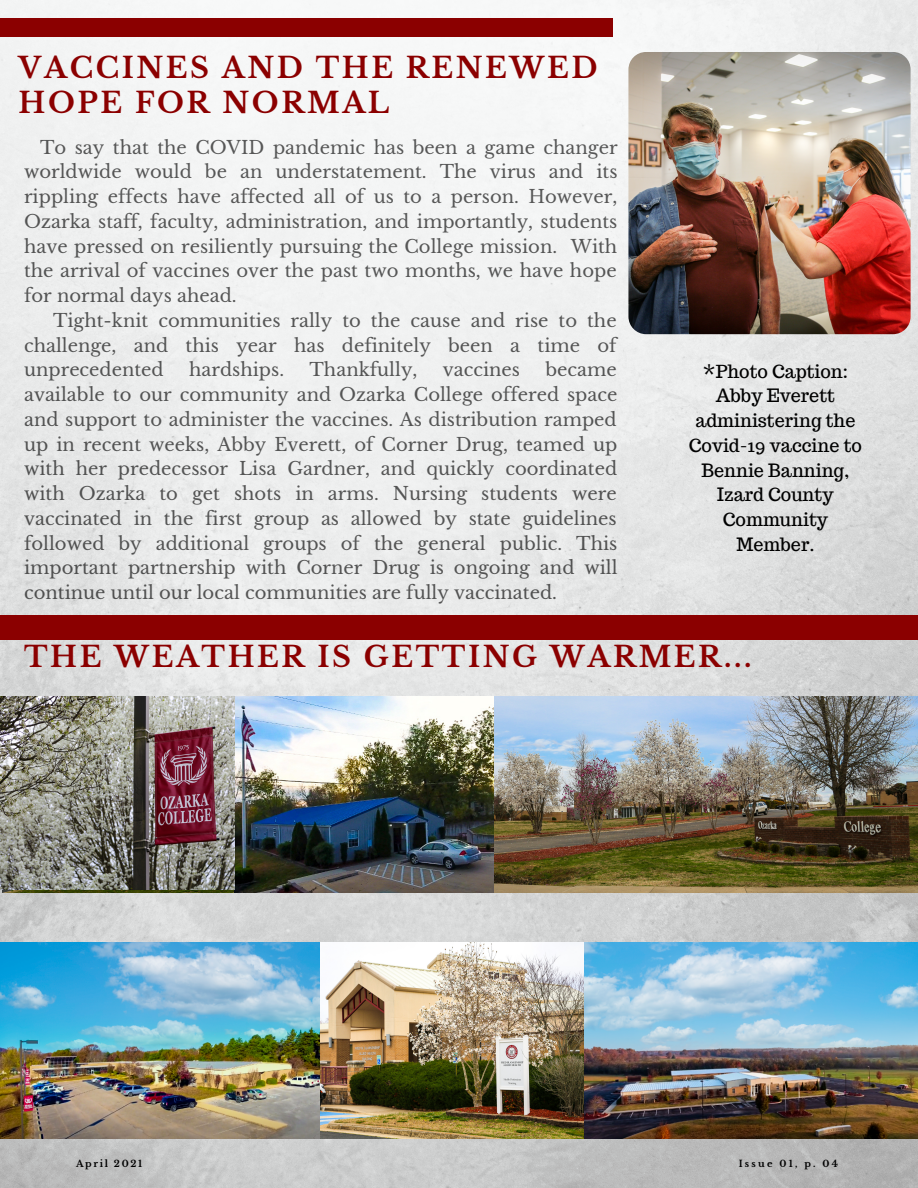
<style>
.page{position:relative;width:918px;height:1188px;background:#fff}
.page>*{position:absolute;margin:0;border:0;box-sizing:border-box;transform-origin:0 0}
.t1{font:700 28.5px/34.8px "Libre Baskerville";letter-spacing:.09em;color:#8b0000}
.t2{font:18px/24.8px "Libre Baskerville";color:#000;text-align:justify}
.t3{font:18px/24.8px "Trocchi";color:#000;text-align:center}
.t4{font:700 9.3px "Libre Baskerville";letter-spacing:.24em;color:#000}
.t5{font:700 9.3px "Libre Baskerville";letter-spacing:.18em;color:#000}
</style>
<div class="page">
<img style="left:0;top:0;width:918px;height:1188px">
<div style="left:0;top:18px;width:613px;height:18px;background:#8b0000"></div>
<div style="left:0;top:615px;width:918px;height:25px;background:#8b0000"></div>
<img style="left:628px;top:52px;width:283px;height:282px;border-radius:18px">
<img style="left:583px;top:943px;width:335px;height:196px">
<img style="left:0;top:943px;width:583px;height:196px">
<img style="left:493px;top:696px;width:425px;height:196px">
<img style="left:235px;top:696px;width:258px;height:196px">
<img style="left:0;top:696px;width:235px;height:194px">
<p class="t1" style="left:19px;top:51px;width:581px">VACCINES AND THE RENEWED<br>HOPE FOR NORMAL</p>
<p class="t2" style="left:24px;top:135px;width:595px;text-indent:16px">To say that the COVID pandemic has been a game changer worldwide would be an understatement. The virus and its rippling effects have affected all of us to a person. However, Ozarka staff, faculty, administration, and importantly, students have pressed on resiliently pursuing the College mission. With the arrival of vaccines over the past two months, we have hope for normal days ahead.</p>
<p class="t2" style="left:24px;top:308px;width:594px;text-indent:29px">Tight-knit communities rally to the cause and rise to the challenge, and this year has definitely been a time of unprecedented</p>
<p class="t2" style="left:24px;top:358px;width:595px;text-indent:521px">became available to our community and Ozarka College offered space and support to administer the vaccines. As distribution ramped up in recent weeks, Abby Everett, of Corner Drug, teamed up with her predecessor Lisa Gardner, and quickly coordinated with Ozarka to get shots in arms. Nursing students were vaccinated in the first group as allowed by state guidelines followed by additional groups of the general public. This important partnership with Corner Drug is ongoing and will continue until our local communities are fully vaccinated.</p>
<p class="t2" style="left:189px;top:358px;width:96px">hardships.</p>
<p class="t2" style="left:310px;top:358px;width:109px">Thankfully,</p>
<p class="t2" style="left:443px;top:358px;width:79px">vaccines</p>
<p class="t3" style="left:689px;top:359px;width:175px">*Photo Caption:<br>Abby Everett administering the<br>Covid-19 vaccine to<br>Bennie Banning,<br>Izard County<br>Community<br>Member.</p>
<p class="t1" style="left:24px;top:639px;width:729px">THE WEATHER IS GETTING WARMER...</p>
<p class="t5" style="left:76px;top:1158px;width:68px">April 2021</p>
<p class="t4" style="left:739px;top:1158px;width:101px">Issue 01, p. 04</p>
</div>
